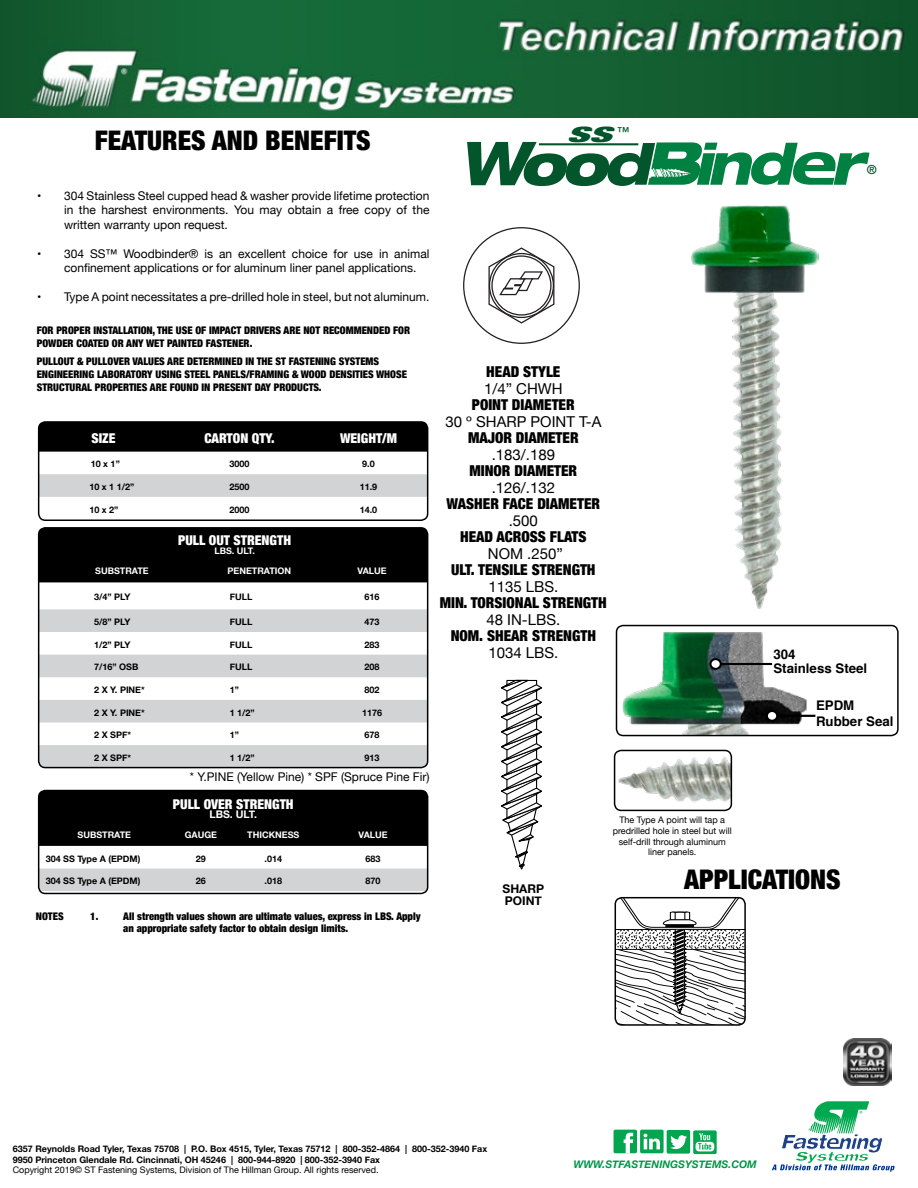
<style>
.page{position:relative;width:918px;height:1188px;background:#fff}
.page>*{position:absolute;margin:0;border:0;box-sizing:border-box;transform-origin:0 0}
.t1{font:900 condensed 27px "Helvetica Neue";color:#000}
.t2{font:italic 900 condensed 21.3px "Helvetica Neue LT Pro";color:#03552c;scale:1.95 1}
.t3{font:900 condensed 15px "Helvetica Neue";color:#000}
.t4{font:15px "Helvetica Neue";color:#000}
.t5{font:900 condensed 13.5px "Helvetica Neue";color:#fff}
.t6{font:700 13.35px/13.8px "Helvetica";color:#000}
.t7{font:expanded 12.45px "Helvetica Neue LT Pro";color:#03552c}
.t8{font:12px/14.4px "Helvetica Neue";color:#000;text-align:justify}
.t9{font:700 12px/12px "Helvetica Neue";color:#000}
.t10{font:900 condensed 10.5px/12.6px "Helvetica Neue";color:#000}
.t11{font:italic 700 10.5px "Helvetica Neue";color:#009649}
.t12{font:700 10.5px "Helvetica Neue";color:#fff}
.t13{font:700 9px/10.5px "Helvetica Neue";color:#000}
.t14{font:9px/10.8px "Helvetica Neue";color:#000;text-align:center}
.t15{font:700 9px "Helvetica Neue LT Com";color:#fff}
</style>
<div class="page">
<img style="left:0;top:0;width:918px;height:118px">
<svg style="left:772px;top:1101px;width:123px;height:71px"></svg>
<div style="left:614px;top:1130px;width:23px;height:23px;background:#01a64e;border-radius:2px"></div>
<svg style="left:624px;top:1133px;width:9px;height:20px"></svg>
<svg style="left:640px;top:1130px;width:24px;height:23px"></svg>
<div style="left:667px;top:1130px;width:23px;height:24px;background:#01a64e;border-radius:2px"></div>
<svg style="left:670px;top:1135px;width:17px;height:14px"></svg>
<svg style="left:693px;top:1130px;width:24px;height:24px"></svg>
<svg style="left:696px;top:1133px;width:18px;height:18px"></svg>
<img style="left:691px;top:205px;width:128px;height:403px">
<img style="left:622px;top:632px;width:185px;height:101px">
<div style="left:616px;top:625px;width:283px;height:111px;border:2px solid #000;border-radius:7px"></div>
<hr style="left:773px;top:715px;width:42px;height:2px;background:#000">
<hr style="left:716px;top:663px;width:56px;height:2px;background:#000">
<div style="left:710px;top:659px;width:11px;height:10px;background:#fff;border-radius:50%"></div>
<div style="left:709px;top:658px;width:13px;height:12px;border:2px solid #000;border-radius:50%"></div>
<div style="left:767px;top:711px;width:10px;height:10px;background:#fff;border-radius:50%"></div>
<div style="left:766px;top:710px;width:12px;height:12px;border:2px solid #000;border-radius:50%"></div>
<svg style="left:467px;top:142px;width:403px;height:44px"></svg>
<hr style="left:539px;top:143px;width:99px;height:2px;background:#03552c">
<svg style="left:488px;top:247px;width:67px;height:77px"></svg>
<svg style="left:501px;top:680px;width:41px;height:190px"></svg>
<img style="left:618px;top:750px;width:113px;height:60px">
<div style="left:614px;top:750px;width:118px;height:61px;border:2px solid #000;border-radius:7px"></div>
<svg style="left:615px;top:898px;width:130px;height:127px"></svg>
<div style="left:615px;top:897px;width:131px;height:129px;border:2px solid #000;border-radius:7px"></div>
<div style="left:39px;top:422px;width:389px;height:30px;background:#000"></div>
<div style="left:41px;top:474px;width:384px;height:23px;background:#d1d3d4"></div>
<div style="left:38px;top:421px;width:390px;height:100px;border:2px solid #000;border-radius:7px"></div>
<div style="left:39px;top:528px;width:389px;height:54px;background:#000"></div>
<svg style="left:39px;top:609px;width:389px;height:159px;fill:#d1d3d4"></svg>
<div style="left:38px;top:527px;width:390px;height:241px;border:2px solid #000;border-radius:7px"></div>
<div style="left:39px;top:791px;width:389px;height:55px;background:#000"></div>
<div style="left:41px;top:869px;width:387px;height:22px;background:#d1d3d4"></div>
<div style="left:38px;top:790px;width:390px;height:104px;border:2px solid #000;border-radius:7px"></div>
<img style="left:844px;top:1038px;width:48px;height:48px">
<h1 class="t1" style="left:95px;top:118px;width:277px">FEATURES AND BENEFITS</h1>
<p class="t8" style="left:64px;top:189px;width:367px;text-indent:-27px">• 304 Stainless Steel cupped head &amp; washer provide lifetime protection in the harshest environments. You may obtain a free copy of the written warranty upon request.</p>
<p class="t8" style="left:64px;top:247px;width:367px;text-indent:-27px">• 304 SS™ Woodbinder® is an excellent choice for use in animal confinement applications or for aluminum liner panel applications.</p>
<p class="t8" style="left:37px;top:290px;width:394px">• Type A point necessitates a pre-drilled hole in steel, but not aluminum.</p>
<p class="t10" style="left:37px;top:324px;width:375px">FOR PROPER INSTALLATION, THE USE OF IMPACT DRIVERS ARE NOT RECOMMENDED FOR<br>POWDER COATED OR ANY WET PAINTED FASTENER.</p>
<p class="t10" style="left:37px;top:355px;width:372px">PULLOUT &amp; PULLOVER VALUES ARE DETERMINED IN THE ST FASTENING SYSTEMS<br>ENGINEERING LABORATORY USING STEEL PANELS/FRAMING &amp; WOOD DENSITIES WHOSE<br>STRUCTURAL PROPERTIES ARE FOUND IN PRESENT DAY PRODUCTS.</p>
<p class="t5" style="left:91px;top:427px;width:26px">SIZE</p>
<p class="t5" style="left:204px;top:427px;width:72px">CARTON QTY.</p>
<p class="t5" style="left:340px;top:427px;width:58px">WEIGHT/M</p>
<p class="t13" style="left:91px;top:459px;width:31px">10 x 1”</p>
<p class="t13" style="left:229px;top:459px;width:22px">3000</p>
<p class="t13" style="left:362px;top:459px;width:14px">9.0</p>
<p class="t13" style="left:89px;top:482px;width:46px">10 x 1 1/2”</p>
<p class="t13" style="left:229px;top:482px;width:22px">2500</p>
<p class="t13" style="left:360px;top:482px;width:19px">11.9</p>
<p class="t13" style="left:89px;top:504px;width:31px">10 x 2”</p>
<p class="t13" style="left:229px;top:504px;width:22px">2000</p>
<p class="t13" style="left:360px;top:504px;width:19px">14.0</p>
<p class="t5" style="left:178px;top:529px;width:114px">PULL OUT STRENGTH</p>
<p class="t15" style="left:214px;top:546px;width:42px">LBS. ULT.</p>
<p class="t15" style="left:95px;top:565px;width:55px">SUBSTRATE</p>
<p class="t15" style="left:228px;top:565px;width:65px">PENETRATION</p>
<p class="t15" style="left:357px;top:565px;width:31px">VALUE</p>
<p class="t13" style="left:94px;top:592px;width:38px">3/4” PLY</p>
<p class="t13" style="left:230px;top:592px;width:24px">FULL</p>
<p class="t13" style="left:365px;top:592px;width:17px">616</p>
<p class="t13" style="left:94px;top:617px;width:38px">5/8” PLY</p>
<p class="t13" style="left:230px;top:617px;width:24px">FULL</p>
<p class="t13" style="left:365px;top:617px;width:17px">473</p>
<p class="t13" style="left:94px;top:639px;width:38px">1/2” PLY</p>
<p class="t13" style="left:230px;top:639px;width:24px">FULL</p>
<p class="t13" style="left:365px;top:639px;width:17px">283</p>
<p class="t13" style="left:94px;top:662px;width:46px">7/16” OSB</p>
<p class="t13" style="left:230px;top:662px;width:24px">FULL</p>
<p class="t13" style="left:365px;top:662px;width:17px">208</p>
<p class="t13" style="left:94px;top:685px;width:52px">2 X Y. PINE*</p>
<p class="t13" style="left:230px;top:685px;width:11px">1”</p>
<p class="t13" style="left:365px;top:685px;width:17px">802</p>
<p class="t13" style="left:94px;top:707px;width:52px">2 X Y. PINE*</p>
<p class="t13" style="left:230px;top:707px;width:27px">1 1/2”</p>
<p class="t13" style="left:362px;top:707px;width:22px">1176</p>
<p class="t13" style="left:94px;top:730px;width:38px">2 X SPF*</p>
<p class="t13" style="left:230px;top:730px;width:11px">1”</p>
<p class="t13" style="left:365px;top:730px;width:17px">678</p>
<p class="t13" style="left:94px;top:753px;width:38px">2 X SPF*</p>
<p class="t13" style="left:230px;top:753px;width:27px">1 1/2”</p>
<p class="t13" style="left:365px;top:753px;width:17px">913</p>
<p class="t5" style="left:173px;top:793px;width:122px">PULL OVER STRENGTH</p>
<p class="t12" style="left:210px;top:806px;width:49px">LBS. ULT.</p>
<p class="t15" style="left:78px;top:829px;width:55px">SUBSTRATE</p>
<p class="t15" style="left:185px;top:829px;width:34px">GAUGE</p>
<p class="t15" style="left:247px;top:829px;width:54px">THICKNESS</p>
<p class="t15" style="left:358px;top:829px;width:31px">VALUE</p>
<p class="t13" style="left:46px;top:853px;width:96px">304 SS Type A (EPDM)</p>
<p class="t13" style="left:196px;top:853px;width:12px">29</p>
<p class="t13" style="left:265px;top:853px;width:19px">.014</p>
<p class="t13" style="left:366px;top:853px;width:17px">683</p>
<p class="t13" style="left:46px;top:876px;width:96px">304 SS Type A (EPDM)</p>
<p class="t13" style="left:196px;top:876px;width:12px">26</p>
<p class="t13" style="left:265px;top:876px;width:19px">.018</p>
<p class="t13" style="left:366px;top:876px;width:17px">870</p>
<p class="t8" style="left:190px;top:771px;width:241px">* Y.PINE (Yellow Pine) * SPF (Spruce Pine Fir)</p>
<p class="t10" style="left:36px;top:909px;width:29px">NOTES</p>
<p class="t10" style="left:123px;top:909px;width:299px;text-indent:-33px">1. All strength values shown are ultimate values, express in LBS. Apply an appropriate safety factor to obtain design limits.</p>
<h2 class="t2" style="left:567px;top:120px;width:34px">SS <sup>™</sup></h2>
<p class="t7" style="left:867px;top:163px;width:11px">®</p>
<h3 class="t3" style="left:486px;top:360px;width:76px">HEAD STYLE</h3>
<h3 class="t4" style="left:484px;top:378px;width:80px">1/4” CHWH</h3>
<h3 class="t3" style="left:472px;top:393px;width:104px">POINT DIAMETER</h3>
<h3 class="t4" style="left:445px;top:411px;width:158px">30 º SHARP POINT T-A</h3>
<h3 class="t3" style="left:468px;top:426px;width:112px">MAJOR DIAMETER</h3>
<h3 class="t4" style="left:492px;top:444px;width:65px">.183/.189</h3>
<h3 class="t3" style="left:469px;top:459px;width:109px">MINOR DIAMETER</h3>
<h3 class="t4" style="left:492px;top:477px;width:65px">.126/.132</h3>
<h3 class="t3" style="left:447px;top:492px;width:155px">WASHER FACE DIAMETER</h3>
<h3 class="t4" style="left:509px;top:510px;width:31px">.500</h3>
<h3 class="t3" style="left:460px;top:525px;width:128px">HEAD ACROSS FLATS</h3>
<h3 class="t4" style="left:488px;top:543px;width:77px">NOM .250”</h3>
<h3 class="t3" style="left:451px;top:558px;width:146px">ULT. TENSILE STRENGTH</h3>
<h3 class="t4" style="left:488px;top:576px;width:72px">1135 LBS.</h3>
<h3 class="t3" style="left:440px;top:591px;width:168px">MIN. TORSIONAL STRENGTH</h3>
<h3 class="t4" style="left:486px;top:609px;width:75px">48 IN-LBS.</h3>
<h3 class="t3" style="left:451px;top:624px;width:147px">NOM. SHEAR STRENGTH</h3>
<h3 class="t4" style="left:488px;top:642px;width:72px">1034 LBS.</h3>
<p class="t6" style="left:773px;top:647px;width:95px">304<br>Stainless Steel</p>
<p class="t6" style="left:816px;top:697px;width:79px;line-height:15.9px">EPDM<br>Rubber Seal</p>
<p class="t9" style="left:503px;top:883px;width:43px">SHARP<br>POINT</p>
<p class="t14" style="left:613px;top:815px;width:121px">The Type A point will tap a predrilled hole in steel but will self-drill through aluminum liner panels.</p>
<h1 class="t1" style="left:684px;top:858px;width:158px">APPLICATIONS</h1>
<p class="t13" style="left:13px;top:1144px;width:476px">6357 Reynolds Road Tyler, Texas 75708 | P.O. Box 4515, Tyler, Texas 75712 | 800-352-4864 | 800-352-3940 Fax<br>9950 Princeton Glendale Rd. Cincinnati, OH 45246 | 800-944-8920 | 800-352-3940 Fax</p>
<p class="t14" style="left:13px;top:1165px;width:367px">Copyright 2019© ST Fastening Systems, Division of The Hillman Group. All rights reserved.</p>
<p class="t11" style="left:573px;top:1156px;width:185px">WWW.STFASTENINGSYSTEMS.COM</p>
</div>
